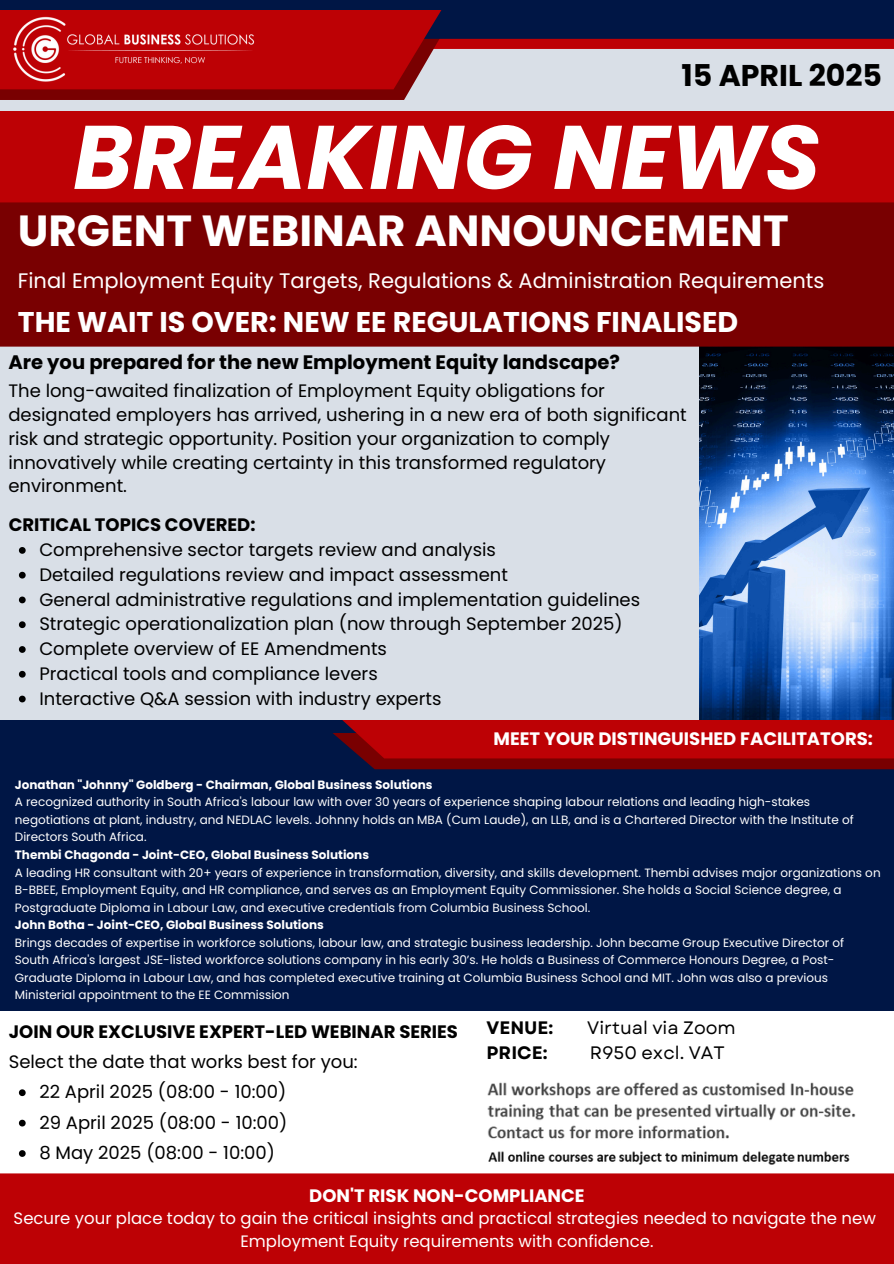
<style>
.page{position:relative;width:894px;height:1264px;background:#fff}
.page>*{position:absolute;margin:0;border:0;box-sizing:border-box;transform-origin:0 0}
.t1{font:italic 700 90px "Poppins";color:#fff}
.t2{font:700 43.5px "Poppins";color:#fff}
.t3{font:700 30px "Poppins";color:#000}
.t4{font:700 28.5px "Poppins";color:#fff}
.t5{font:21px "Poppins";color:#fff}
.t6{font:700 19.5px "Poppins";color:#000}
.t7{font:18px/23.7px "Poppins";color:#000}
.t8{font:700 18px "Poppins";color:#000}
.t9{font:700 18px "Poppins";color:#fff}
.t10{font:18px "Garet";color:#000}
.t11{font:700 18px "Garet";color:#000}
.t12{font:16.5px "Poppins";color:#fff}
.t13{font:12px/17.5px "Poppins";color:#fff}
.t14{font:700 12px "Poppins";color:#fff}
</style>
<div class="page">
<div style="left:0;top:0;width:893px;height:1263px;background:#d9dfe7"></div>
<div style="left:0;top:887px;width:893px;height:376px;background:#fff"></div>
<img style="left:699px;top:346px;width:194px;height:373px">
<div style="left:0;top:720px;width:893px;height:290px;background:#001645"></div>
<div style="left:0;top:1173px;width:893px;height:90px;background:#bd0105"></div>
<svg style="left:19px;top:1089px;width:7px;height:7px"></svg>
<svg style="left:19px;top:1119px;width:7px;height:7px"></svg>
<svg style="left:19px;top:1150px;width:7px;height:6px"></svg>
<div style="left:0;top:202px;width:893px;height:144px;background:#790001"></div>
<svg style="left:333px;top:719px;width:560px;height:50px;background:#a5040a"></svg>
<div style="left:0;top:111px;width:893px;height:91px;background:#bd0105"></div>
<div style="left:0;top:0;width:893px;height:39px;background:#001645"></div>
<svg style="left:0;top:10px;width:893px;height:90px"></svg>
<img style="left:0;top:10px;width:274px;height:85px">
<svg style="left:19px;top:547px;width:7px;height:7px"></svg>
<svg style="left:19px;top:572px;width:7px;height:6px"></svg>
<svg style="left:19px;top:596px;width:7px;height:7px"></svg>
<svg style="left:19px;top:621px;width:7px;height:7px"></svg>
<svg style="left:19px;top:646px;width:7px;height:7px"></svg>
<svg style="left:19px;top:671px;width:7px;height:6px"></svg>
<svg style="left:19px;top:695px;width:7px;height:7px"></svg>
<img style="left:488px;top:1153px;width:362px;height:12px">
<img style="left:487px;top:1082px;width:369px;height:71px">
<p class="t3" style="left:681px;top:55px;width:202px">15 APRIL 2025</p>
<h6 class="t1" style="left:73px;top:94px;width:748px">BREAKING NEWS</h6>
<p class="t2" style="left:18px;top:200px;width:772px">URGENT WEBINAR ANNOUNCEMENT</p>
<p class="t5" style="left:18px;top:266px;width:808px">Final Employment Equity Targets, Regulations &amp; Administration Requirements</p>
<p class="t4" style="left:18px;top:302px;width:721px">THE WAIT IS OVER: NEW EE REGULATIONS FINALISED</p>
<h6 class="t6" style="left:8px;top:349px;width:613px">Are you prepared for the new Employment Equity landscape?</h6>
<p class="t7" style="left:8px;top:379px;width:679px">The long-awaited finalization of Employment Equity obligations for designated employers has arrived, ushering in a new era of both significant risk and strategic opportunity. Position your organization to comply innovatively while creating certainty in this transformed regulatory environment.</p>
<p class="t8" style="left:9px;top:512px;width:248px">CRITICAL TOPICS COVERED:</p>
<p class="t7" style="left:39px;top:538px;width:458px">Comprehensive sector targets review and analysis</p>
<p class="t7" style="left:39px;top:562px;width:470px">Detailed regulations review and impact assessment</p>
<p class="t7" style="left:39px;top:587px;width:602px">General administrative regulations and implementation guidelines</p>
<p class="t7" style="left:39px;top:612px;width:584px">Strategic operationalization plan (now through September 2025)</p>
<p class="t7" style="left:39px;top:637px;width:349px">Complete overview of EE Amendments</p>
<p class="t7" style="left:39px;top:661px;width:340px">Practical tools and compliance levers</p>
<p class="t7" style="left:39px;top:686px;width:403px">Interactive Q&amp;A session with industry experts</p>
<p class="t9" style="left:493px;top:725px;width:381px">MEET YOUR DISTINGUISHED FACILITATORS:</p>
<p class="t14" style="left:15px;top:776px;width:419px">Jonathan "Johnny" Goldberg - Chairman, Global Business Solutions</p>
<p class="t13" style="left:15px;top:793px;width:840px">A recognized authority in South Africa's labour law with over 30 years of experience shaping labour relations and leading high-stakes negotiations at plant, industry, and NEDLAC levels. Johnny holds an MBA (Cum Laude), an LLB, and is a Chartered Director with the Institute of<br>Directors South Africa.</p>
<p class="t14" style="left:15px;top:846px;width:355px">Thembi Chagonda - Joint-CEO, Global Business Solutions</p>
<p class="t13" style="left:15px;top:863px;width:867px">A leading HR consultant with 20+ years of experience in transformation, diversity, and skills development. Thembi advises major organizations on<br>B-BBEE, Employment Equity, and HR compliance, and serves as an Employment Equity Commissioner. She holds a Social Science degree, a<br>Postgraduate Diploma in Labour Law, and executive credentials from Columbia Business School.</p>
<p class="t14" style="left:15px;top:916px;width:310px">John Botha - Joint-CEO, Global Business Solutions</p>
<p class="t13" style="left:15px;top:933px;width:830px">Brings decades of expertise in workforce solutions, labour law, and strategic business leadership. John became Group Executive Director of South Africa's largest JSE-listed workforce solutions company in his early 30’s. He holds a Business of Commerce Honours Degree, a Post-Graduate Diploma in Labour Law, and has completed executive training at Columbia Business School and MIT. John was also a previous Ministerial appointment to the EE Commission</p>
<h5 class="t8" style="left:9px;top:1018px;width:450px">JOIN OUR EXCLUSIVE EXPERT-LED WEBINAR SERIES</h5>
<h3 class="t7" style="left:9px;top:1049px;width:350px">Select the date that works best for you:</h3>
<p class="t7" style="left:39px;top:1080px;width:248px">22 April 2025 (08:00 - 10:00)</p>
<h4 class="t7" style="left:39px;top:1110px;width:249px">29 April 2025 (08:00 - 10:00)</h4>
<p class="t7" style="left:39px;top:1140px;width:237px">8 May 2025 (08:00 - 10:00)</p>
<p class="t11" style="left:486px;top:1014px;width:68px">VENUE:</p>
<p class="t10" style="left:587px;top:1014px;width:150px">Virtual via Zoom</p>
<p class="t11" style="left:486px;top:1039px;width:62px">PRICE:</p>
<p class="t10" style="left:589px;top:1039px;width:136px">R950 excl. VAT</p>
<h3 class="t9" style="left:309px;top:1182px;width:277px">DON'T RISK NON-COMPLIANCE</h3>
<h1 class="t12" style="left:14px;top:1206px;width:863px">Secure your place today to gain the critical insights and practical strategies needed to navigate the new</h1>
<h2 class="t12" style="left:240px;top:1229px;width:414px">Employment Equity requirements with confidence.</h2>
</div>
